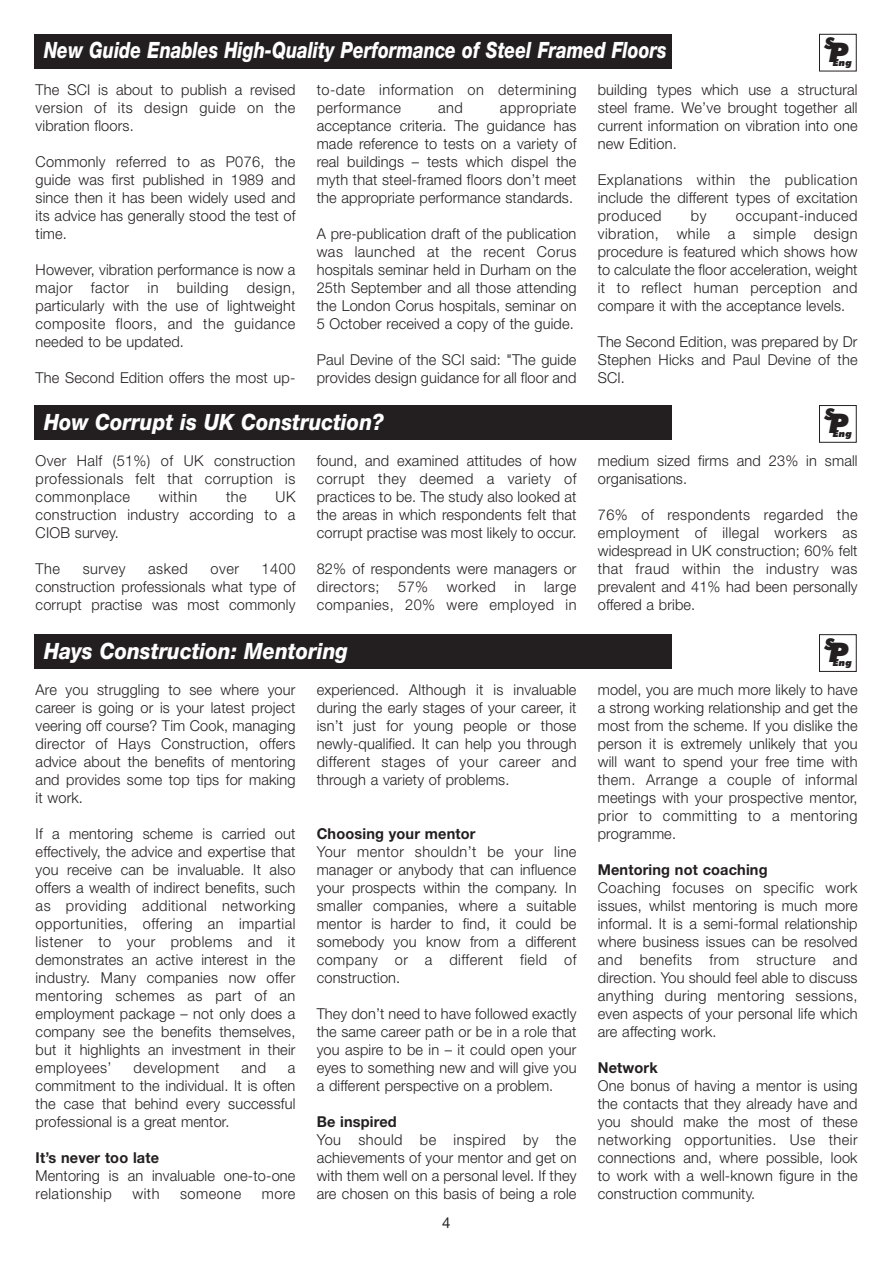
<style>
.page{position:relative;width:893px;height:1263px;background:#fff}
.page>*{position:absolute;margin:0;border:0;box-sizing:border-box;transform-origin:0 0}
.t1{font:italic 900 27px "Futura BT";color:#231f20}
.t2{font:italic 800 22.5px "Helvetica Neue";color:#fff;scale:.79 1}
.t3{font:italic 800 22.5px "Helvetica Neue";color:#fff;scale:.9 1}
.t4{font:italic 900 16.2px "Futura BT";color:#231f20}
.t5{font:300 15px/18px "Helvetica Neue";letter-spacing:.01em;color:#231f20;text-align:justify}
.t6{font:300 15px/18px "Helvetica Neue";letter-spacing:.035em;color:#231f20}
.t7{font:15px "Helvetica Neue";color:#231f20}
.t8{font:italic 900 9.75px "Futura BT";color:#231f20}
.s1{font-weight:700}
</style>
<div class="page">
<div style="left:34px;top:35px;width:638px;height:34px;background:#231f20"></div>
<div style="left:819px;top:34px;width:37px;height:37px;border:1px solid #231f20"></div>
<div style="left:34px;top:406px;width:638px;height:34px;background:#231f20"></div>
<div style="left:819px;top:405px;width:37px;height:38px;border:1px solid #231f20"></div>
<div style="left:34px;top:635px;width:638px;height:34px;background:#231f20"></div>
<div style="left:819px;top:634px;width:37px;height:38px;border:1px solid #231f20"></div>
<p class="t4" style="left:825px;top:37px;width:11px">S</p>
<p class="t2" style="left:44px;top:42px;width:790px">New Guide Enables High-Quality Performance of Steel Framed Floors</p>
<p class="t5" style="left:36px;top:82px;width:261px">The SCI is about to publish a revised version of its design guide on the vibration floors.</p>
<p class="t5" style="left:36px;top:154px;width:261px">Commonly referred to as P076, the guide was first published in 1989 and since then it has been widely used and its advice has generally stood the test of time.</p>
<p class="t5" style="left:36px;top:262px;width:261px">However, vibration performance is now a major factor in building design, particularly with the use of lightweight composite floors, and the guidance needed to be updated.</p>
<p class="t5" style="left:36px;top:370px;width:261px">The Second Edition offers the most up-</p>
<p class="t1" style="left:829px;top:41px;width:21px">P</p>
<p class="t8" style="left:833px;top:58px;width:21px">Eng</p>
<p class="t6" style="left:317px;top:82px;width:261px">to-date information on determining performance</p>
<p class="t5" style="left:598px;top:82px;width:261px">building types which use a structural steel frame. We’ve brought together all current information on vibration into one new Edition.</p>
<p class="t5" style="left:598px;top:172px;width:261px">Explanations within the publication include the different types of excitation produced</p>
<p class="t5" style="left:317px;top:100px;width:261px;text-indent:183px">appropriate acceptance criteria. The guidance has made reference to tests on a variety of real buildings – tests which dispel the myth that steel-framed floors don’t meet the appropriate performance standards.</p>
<p class="t5" style="left:317px;top:226px;width:261px">A pre-publication draft of the publication was launched at the recent Corus hospitals seminar held in Durham on the 25th September and all those attending the London Corus hospitals, seminar on 5 October received a copy of the guide.</p>
<p class="t5" style="left:317px;top:352px;width:261px">Paul Devine of the SCI said: "The guide provides design guidance for all floor and</p>
<p class="t5" style="left:438px;top:100px;width:26px">and</p>
<p class="t5" style="left:598px;top:208px;width:261px;text-indent:138px">occupant-induced vibration, while a simple design procedure is featured which shows how to calculate the floor acceleration, weight it to reflect human perception and compare it with the acceptance levels.</p>
<p class="t5" style="left:598px;top:334px;width:261px">The Second Edition, was prepared by Dr Stephen Hicks and Paul Devine of the SCI.</p>
<p class="t5" style="left:691px;top:208px;width:17px">by</p>
<p class="t3" style="left:44px;top:414px;width:379px">How Corrupt is UK Construction?</p>
<p class="t5" style="left:36px;top:453px;width:261px">Over Half (51%) of UK construction professionals felt that corruption is commonplace</p>
<p class="t5" style="left:317px;top:453px;width:261px">found, and examined attitudes of how corrupt they deemed a variety of practices to be. The study also looked at the areas in which respondents felt that corrupt practise was most likely to occur.</p>
<p class="t5" style="left:317px;top:561px;width:261px">82% of respondents were managers or directors; 57% worked in large companies, 20% were employed in</p>
<p class="t5" style="left:36px;top:489px;width:261px;text-indent:240px">UK construction industry according to a CIOB survey.</p>
<p class="t5" style="left:36px;top:561px;width:26px">The</p>
<p class="t5" style="left:83px;top:561px;width:44px">survey</p>
<p class="t5" style="left:148px;top:561px;width:41px">asked</p>
<p class="t5" style="left:211px;top:561px;width:30px">over</p>
<p class="t5" style="left:159px;top:489px;width:40px">within</p>
<p class="t5" style="left:226px;top:489px;width:22px">the</p>
<p class="t5" style="left:36px;top:561px;width:261px;text-indent:226px">1400 construction professionals what type of corrupt practise was most commonly</p>
<p class="t3" style="left:44px;top:643px;width:339px">Hays Construction: Mentoring</p>
<p class="t5" style="left:36px;top:682px;width:261px">Are you struggling to see where your career is going or is your latest project veering off course? Tim Cook, managing director of Hays Construction, offers advice about the benefits of mentoring and provides some top tips for making it work.</p>
<p class="t5" style="left:36px;top:826px;width:261px">If a mentoring scheme is carried out effectively, the advice and expertise that you receive can be invaluable. It also offers a wealth of indirect benefits, such as providing additional networking opportunities, offering an impartial listener to your problems and it demonstrates an active interest in the industry. Many companies now offer mentoring schemes as part of an employment package – not only does a company see the benefits themselves, but it highlights an investment in their employees’</p>
<p class="t5" style="left:317px;top:682px;width:261px">experienced. Although it is invaluable during the early stages of your career, it isn’t just for young people or those newly-qualified. It can help you through different stages of your career and through a variety of problems.</p>
<p class="t5" style="left:317px;top:826px;width:261px;text-align:left"><span class="s1">Choosing your mentor<br></span>Your mentor shouldn’t be your line manager or anybody that can influence your prospects within the company. In smaller companies, where a suitable mentor is harder to find, it could be somebody you know from a different company or a different field of construction.</p>
<p class="t5" style="left:317px;top:1006px;width:261px">They don’t need to have followed exactly the same career path or be in a role that you aspire to be in – it could open your eyes to something new and will give you a different perspective on a problem.</p>
<p class="t5" style="left:317px;top:1114px;width:261px;text-align:left"><span class="s1">Be inspired<br></span>You should be inspired by the achievements of your mentor and get on with them well on a personal level. If they are chosen on this basis of being a role</p>
<p class="t6" style="left:134px;top:1060px;width:87px">development</p>
<p class="t5" style="left:241px;top:1060px;width:26px">and</p>
<p class="t5" style="left:36px;top:1060px;width:261px;text-indent:252px">a commitment to the individual. It is often the case that behind every successful professional is a great mentor.</p>
<p class="t5" style="left:36px;top:1150px;width:261px;text-align:left"><span class="s1">It’s never too late<br></span>Mentoring is an invaluable one-to-one relationship</p>
<p class="t5" style="left:132px;top:1186px;width:29px">with</p>
<p class="t6" style="left:180px;top:1186px;width:63px">someone</p>
<p class="t5" style="left:262px;top:1186px;width:35px">more</p>
<p class="t7" style="left:442px;top:1218px;width:10px">4</p>
<p class="t4" style="left:825px;top:408px;width:11px">S</p>
<p class="t1" style="left:829px;top:412px;width:21px">P</p>
<p class="t8" style="left:833px;top:430px;width:21px">Eng</p>
<p class="t5" style="left:598px;top:453px;width:261px">medium sized firms and 23% in small organisations.</p>
<p class="t5" style="left:598px;top:507px;width:261px">76% of respondents regarded the employment of illegal workers as widespread in UK construction; 60% felt that fraud within the industry was prevalent and 41% had been personally offered a bribe.</p>
<p class="t4" style="left:825px;top:637px;width:11px">S</p>
<p class="t1" style="left:829px;top:642px;width:21px">P</p>
<p class="t8" style="left:833px;top:659px;width:21px">Eng</p>
<p class="t5" style="left:598px;top:682px;width:261px">model, you are much more likely to have a strong working relationship and get the most from the scheme. If you dislike the person it is extremely unlikely that you will want to spend your free time with them. Arrange a couple of informal meetings with your prospective mentor, prior to committing to a mentoring programme.</p>
<p class="t5" style="left:598px;top:862px;width:261px;text-align:left"><span class="s1">Mentoring not coaching<br></span>Coaching focuses on specific work issues, whilst mentoring is much more informal. It is a semi-formal relationship where business issues can be resolved and benefits from structure and direction. You should feel able to discuss anything during mentoring sessions, even aspects of your personal life which are affecting work.</p>
<p class="t5" style="left:598px;top:1060px;width:261px;text-align:left"><span class="s1">Network<br></span>One bonus of having a mentor is using the contacts that they already have and you should make the most of these networking opportunities. Use their connections and, where possible, look to work with a well-known figure in the construction community.</p>
</div>
